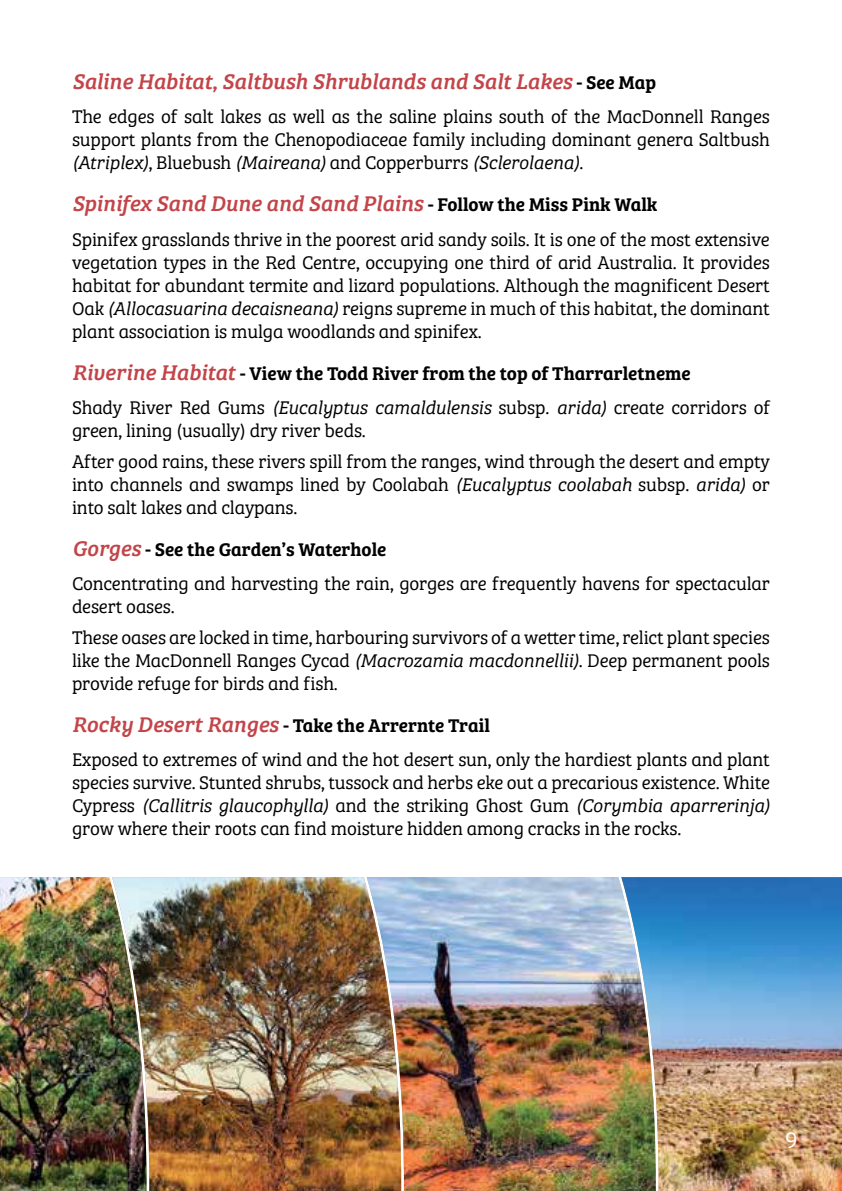
<style>
.page{position:relative;width:842px;height:1191px;background:#fff}
.page>*{position:absolute;margin:0;border:0;box-sizing:border-box;transform-origin:0 0}
.t1{font:300 24px "Bree Serif";color:#fff}
.t2{font:italic 22px "Bree Serif";color:#c34449}
.t3{font:300 19px/23px "Bree Serif";letter-spacing:-.01em;color:#000}
.t4{font:italic 19px "Bree Serif Lt";letter-spacing:-.01em;color:#000}
.t5{font:600 19px/34.4px "Bree Serif";color:#000}
.s1{font-weight:600;font-style:normal;font-size:19px;color:#000}
.s2{font-family:"Bree Serif";font-weight:300;font-style:normal}
.s3{font-family:"Bree Serif Lt";font-weight:400;font-style:italic}
.s4{font-weight:400;font-style:italic;font-size:22px;color:#c34449}
.s5{font-weight:300}
.s6{font-weight:600}
</style>
<div class="page">
<img style="left:0;top:877px;width:112px;height:314px">
<img style="left:112px;top:877px;width:255px;height:314px">
<img style="left:367px;top:877px;width:254px;height:314px">
<img style="left:621px;top:877px;width:221px;height:314px">
<p class="t2" style="left:72px;top:64px;width:586px">Saline Habitat, Saltbush Shrublands and Salt Lakes <span class="s1">- See Map</span></p>
<p class="t3" style="left:72px;top:104px;width:699px">The edges of salt lakes as well as the saline plains south of the MacDonnell Ranges support plants from the Chenopodiaceae family including dominant genera Saltbush</p>
<p class="t4" style="left:72px;top:148px;width:513px">(Atriplex)<span class="s2">, Bluebush</span> (Maireana) <span class="s2">and Copperburrs</span> (Sclerolaena)<span class="s2">.</span></p>
<p class="t2" style="left:72px;top:187px;width:587px">Spinifex Sand Dune and Sand Plains <span class="s1">- Follow the Miss Pink Walk</span></p>
<p class="t3" style="left:72px;top:226px;width:699px;text-align:justify">Spinifex grasslands thrive in the poorest arid sandy soils. It is one of the most extensive vegetation types in the Red Centre, occupying one third of arid Australia. It provides habitat for abundant termite and lizard populations. Although the magnificent Desert Oak <span class="s3">(Allocasuarina decaisneana)</span> reigns supreme in much of this habitat, the dominant plant association is mulga woodlands and spinifex.</p>
<p class="t5" style="left:72px;top:355px;width:699px"><span class="s4">Riverine Habitat</span> - View the Todd River from the top of Tharrarletneme<br><span class="s5">Shady River Red Gums</span> <span class="s3">(Eucalyptus camaldulensis</span> <span class="s5">subsp.</span> <span class="s3">arida)</span> <span class="s5">create corridors of</span></p>
<p class="t3" style="left:72px;top:414px;width:699px;line-height:30.4px">green, lining (usually) dry river beds.<br>After good rains, these rivers spill from the ranges, wind through the desert and empty</p>
<p class="t3" style="left:72px;top:471px;width:699px">into channels and swamps lined by Coolabah <span class="s3">(Eucalyptus coolabah</span> subsp. <span class="s3">arida)</span> or into salt lakes and claypans.</p>
<p class="t3" style="left:72px;top:531px;width:699px;line-height:34.4px"><span class="s4">Gorges</span> <span class="s6">- See the Garden’s Waterhole<br></span>Concentrating and harvesting the rain, gorges are frequently havens for spectacular</p>
<p class="t3" style="left:72px;top:590px;width:699px;line-height:30.4px">desert oases.<br>These oases are locked in time, harbouring survivors of a wetter time, relict plant species</p>
<p class="t3" style="left:72px;top:647px;width:699px">like the MacDonnell Ranges Cycad <span class="s3">(Macrozamia macdonnellii)</span>. Deep permanent pools provide refuge for birds and fish.</p>
<p class="t3" style="left:72px;top:707px;width:699px;line-height:34.4px"><span class="s4">Rocky Desert Ranges</span> <span class="s6">- Take the Arrernte Trail<br></span>Exposed to extremes of wind and the hot desert sun, only the hardiest plants and plant</p>
<p class="t3" style="left:72px;top:770px;width:699px">species survive. Stunted shrubs, tussock and herbs eke out a precarious existence. White</p>
<p class="t4" style="left:72px;top:792px;width:699px"><span class="s2">Cypress</span> (Callitris glaucophylla) <span class="s2">and the striking Ghost Gum</span> (Corymbia aparrerinja)</p>
<p class="t3" style="left:72px;top:816px;width:611px">grow where their roots can find moisture hidden among cracks in the rocks.</p>
<p class="t1" style="left:785px;top:1122px;width:14px">9</p>
</div>
